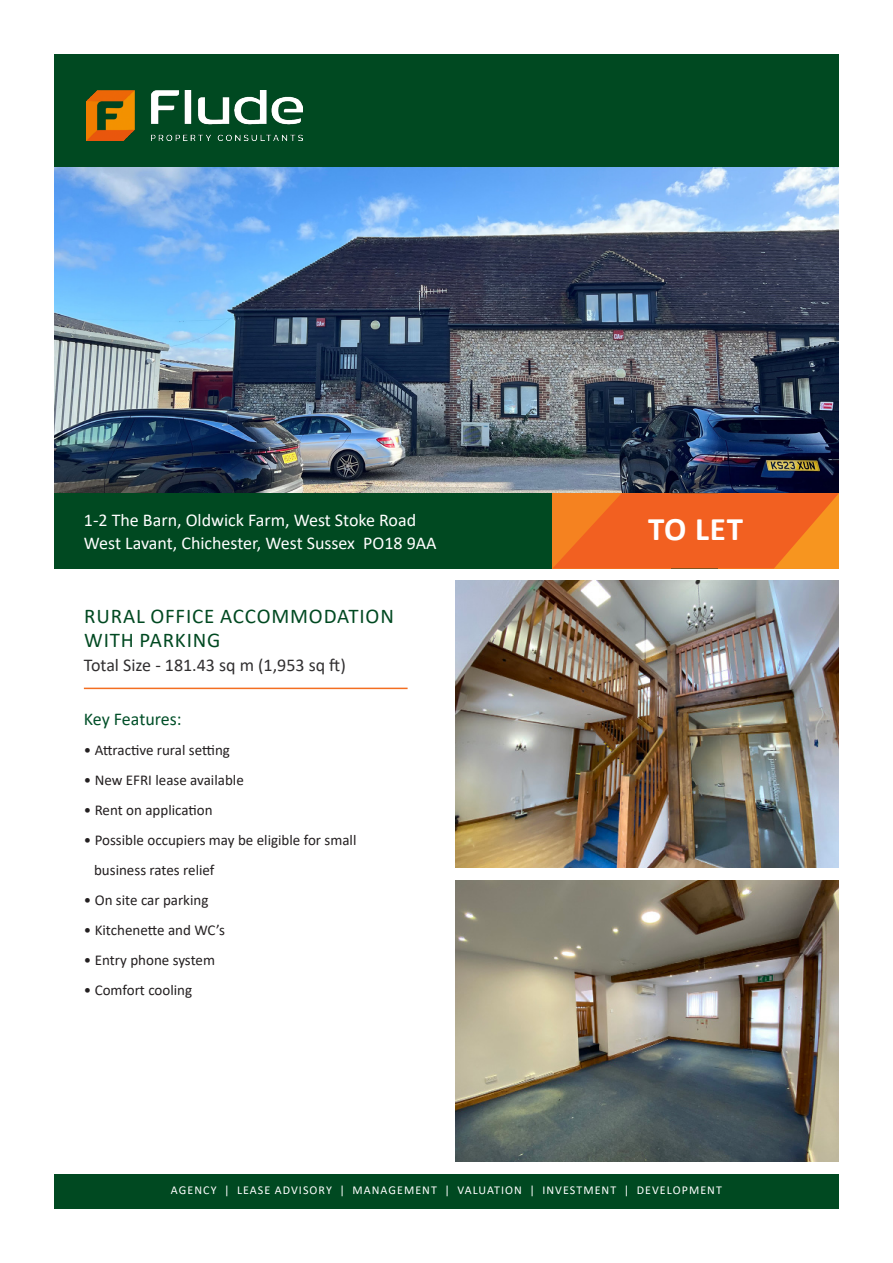
<style>
.page{position:relative;width:893px;height:1263px;background:#fff}
.page>*{position:absolute;margin:0;border:0;box-sizing:border-box;transform-origin:0 0}
.t1{font:700 33px "Calibri";color:#fff}
.Flude_-_Main_Header{font:21px/24px "Calibri";letter-spacing:.04em;color:#004921}
.t2{font:18px "Calibri";color:#fff}
.Flude_-_Tagline_Text{font:18px "Calibri";color:#312f30}
.Flude_-_Tagline_Text-2{font:18px "Calibri";letter-spacing:-.005em;color:#004f28}
.Flude_-_Standard_Paragraph_Text{font:15px "Calibri";color:#231f20}
.t3{font:12px "Calibri";letter-spacing:.09em;color:#fff}
</style>
<div class="page">
<img style="left:455px;top:880px;width:384px;height:282px">
<img style="left:455px;top:581px;width:384px;height:287px">
<img style="left:54px;top:166px;width:785px;height:327px">
<div style="left:54px;top:493px;width:785px;height:75px;background:#004921"></div>
<hr style="left:84px;top:688px;width:324px;height:1px;background:#f36e21">
<div style="left:54px;top:1175px;width:785px;height:34px;background:#004921"></div>
<div style="left:54px;top:54px;width:785px;height:112px;background:#004921"></div>
<img style="left:87px;top:90px;width:216px;height:51px">
<svg style="left:552px;top:493px;width:287px;height:75px;background:#f26a20"></svg>
<p class="t2" style="left:84px;top:508px;width:334px">1-2 The Barn, Oldwick Farm, West Stoke Road</p>
<p class="t2" style="left:84px;top:530px;width:354px">West Lavant, Chichester, West Sussex PO18 9AA</p>
<p class="Flude_-_Main_Header" style="left:84px;top:603px;width:311px">RURAL OFFICE ACCOMMODATION<br>WITH PARKING</p>
<p class="Flude_-_Tagline_Text" style="left:84px;top:652px;width:263px">Total Size - 181.43 sq m (1,953 sq ft)</p>
<p class="Flude_-_Tagline_Text-2" style="left:84px;top:706px;width:99px">Key Features:</p>
<p class="Flude_-_Standard_Paragraph_Text" style="left:84px;top:740px;width:148px">• Attractive rural setting</p>
<p class="Flude_-_Standard_Paragraph_Text" style="left:84px;top:770px;width:161px">• New EFRI lease available</p>
<p class="Flude_-_Standard_Paragraph_Text" style="left:84px;top:800px;width:130px">• Rent on application</p>
<p class="Flude_-_Standard_Paragraph_Text" style="left:84px;top:830px;width:274px">• Possible occupiers may be eligible for small</p>
<p class="Flude_-_Standard_Paragraph_Text" style="left:94px;top:860px;width:122px">business rates relief</p>
<p class="Flude_-_Standard_Paragraph_Text" style="left:84px;top:890px;width:126px">• On site car parking</p>
<p class="Flude_-_Standard_Paragraph_Text" style="left:84px;top:920px;width:142px">• Kitchenette and WC’s</p>
<p class="Flude_-_Standard_Paragraph_Text" style="left:84px;top:950px;width:133px">• Entry phone system</p>
<p class="Flude_-_Standard_Paragraph_Text" style="left:84px;top:980px;width:110px">• Comfort cooling</p>
<p class="t1" style="left:648px;top:506px;width:96px">TO LET</p>
<p class="t3" style="left:171px;top:1181px;width:552px">AGENCY | LEASE ADVISORY | MANAGEMENT | VALUATION | INVESTMENT | DEVELOPMENT</p>
</div>
